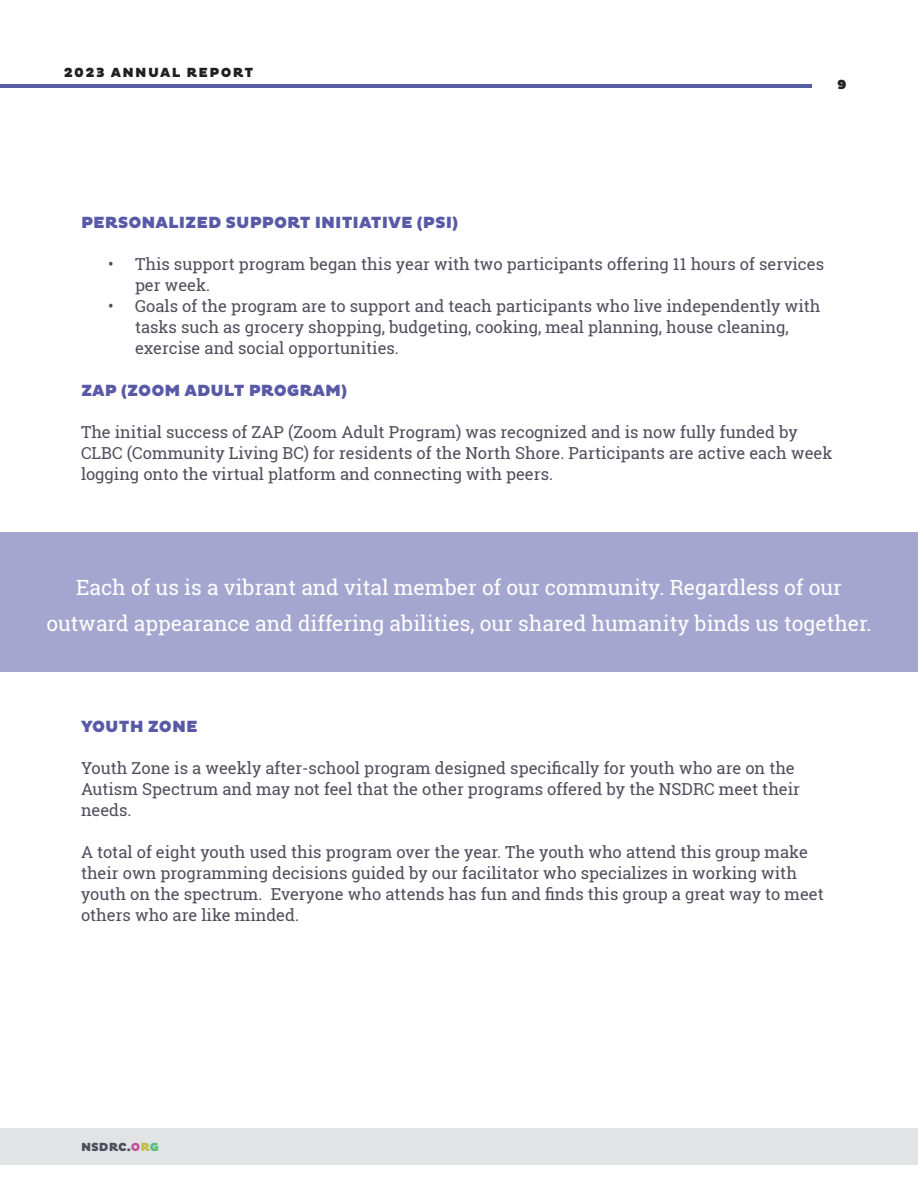
<style>
.page{position:relative;width:918px;height:1188px;background:#fff}
.page>*{position:absolute;margin:0;border:0;box-sizing:border-box;transform-origin:0 0}
.t1{font:21px/36px "Roboto Slab";color:#fff;text-align:center}
.t2{font:16.5px/21px "Roboto Slab";color:#4f4e5c}
.t3{font:900 16.5px "Pluto";color:#595aa7}
.t4{font:900 13.5px "Pluto";letter-spacing:.1em;color:#231f20}
.t5{font:900 12px "Pluto";color:#4f4e5c}
.s1{color:#c0529f}
.s2{color:#c1bc48}
.s3{color:#55bc7c}
</style>
<div class="page">
<div style="left:0;top:1128px;width:918px;height:37px;background:#e2e3e5"></div>
<hr style="left:0;top:84px;width:811px;height:3px;background:#565ca3">
<div style="left:0;top:533px;width:918px;height:139px;background:#a5a6cf"></div>
<p class="t4" style="left:64px;top:65px;width:191px">2023 ANNUAL REPORT</p>
<p class="t4" style="left:837px;top:77px;width:11px">9</p>
<p class="t3" style="left:81px;top:213px;width:379px">PERSONALIZED SUPPORT INITIATIVE (PSI)</p>
<p class="t2" style="left:135px;top:254px;width:691px;text-indent:-27px">• This support program began this year with two participants offering 11 hours of services per week.</p>
<p class="t2" style="left:135px;top:296px;width:687px;text-indent:-27px">• Goals of the program are to support and teach participants who live independently with tasks such as grocery shopping, budgeting, cooking, meal planning, house cleaning, exercise and social opportunities.</p>
<p class="t3" style="left:81px;top:381px;width:268px">ZAP (ZOOM ADULT PROGRAM)</p>
<p class="t2" style="left:81px;top:422px;width:753px">The initial success of ZAP (Zoom Adult Program) was recognized and is now fully funded by<br>CLBC (Community Living BC) for residents of the North Shore. Participants are active each week logging onto the virtual platform and connecting with peers.</p>
<p class="t1" style="left:46px;top:570px;width:827px">Each of us is a vibrant and vital member of our community. Regardless of our outward appearance and differing abilities, our shared humanity binds us together.</p>
<p class="t3" style="left:81px;top:717px;width:118px">YOUTH ZONE</p>
<p class="t2" style="left:81px;top:758px;width:721px">Youth Zone is a weekly after-school program designed specifically for youth who are on the<br>Autism Spectrum and may not feel that the other programs offered by the NSDRC meet their needs.</p>
<p class="t2" style="left:81px;top:842px;width:744px">A total of eight youth used this program over the year. The youth who attend this group make their own programming decisions guided by our facilitator who specializes in working with youth on the spectrum. Everyone who attends has fun and finds this group a great way to meet others who are like minded.</p>
<p class="t5" style="left:81px;top:1140px;width:79px">NSDRC.<span class="s1">O</span><span class="s2">R</span><span class="s3">G</span></p>
</div>
